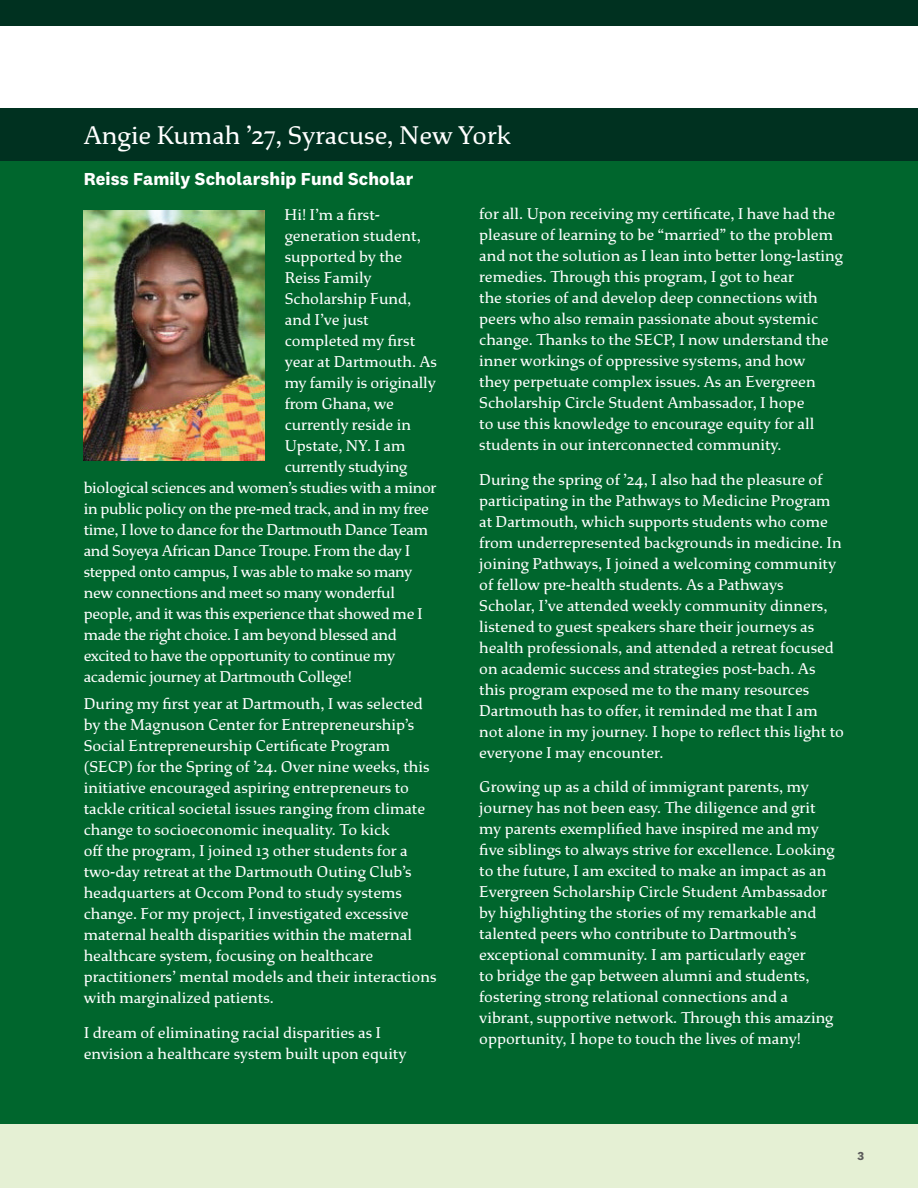
<style>
.page{position:relative;width:918px;height:1188px;background:#fff}
.page>*{position:absolute;margin:0;border:0;box-sizing:border-box;transform-origin:0 0}
.HeadLevel1{font:27px "Dartmouth Ruzicka";color:#fff}
.HeadLevel2{font:700 18px "National 2";letter-spacing:.01em;color:#fff}
.BodyCopy{font:16.5px/21px "Dartmouth Ruzicka";color:#fff}
.HeadLevel2-2{font:16.5px "Dartmouth Ruzicka";letter-spacing:-.02em;color:#fff}
.HeadLevel2-3{font:16.5px "Dartmouth Ruzicka";color:#fff}
.t1{font:700 12px "National 2";color:#5a5a5a}
</style>
<div class="page">
<div style="left:0;top:1123px;width:918px;height:65px;background:#e5f0d4"></div>
<div style="left:0;top:0;width:918px;height:26px;background:#003120"></div>
<div style="left:0;top:161px;width:918px;height:962px;background:#00662d"></div>
<div style="left:0;top:108px;width:918px;height:53px;background:#003120"></div>
<img style="left:84px;top:210px;width:181px;height:250px">
<p class="HeadLevel1" style="left:84px;top:120px;width:429px">Angie Kumah ’27, Syracuse, New York</p>
<p class="HeadLevel2" style="left:84px;top:168px;width:331px">Reiss Family Scholarship Fund Scholar</p>
<p class="HeadLevel2-2" style="left:285px;top:205px;width:97px">Hi! I’m a first-</p>
<p class="HeadLevel2-3" style="left:285px;top:226px;width:138px">generation student,</p>
<p class="HeadLevel2-3" style="left:285px;top:247px;width:119px">supported by the</p>
<p class="HeadLevel2-3" style="left:285px;top:268px;width:88px">Reiss Family</p>
<p class="HeadLevel2-3" style="left:285px;top:289px;width:128px">Scholarship Fund,</p>
<p class="HeadLevel2-3" style="left:285px;top:310px;width:85px">and I’ve just</p>
<p class="HeadLevel2-3" style="left:285px;top:331px;width:132px">completed my first</p>
<p class="HeadLevel2-3" style="left:285px;top:352px;width:154px">year at Dartmouth. As</p>
<p class="HeadLevel2-2" style="left:285px;top:373px;width:153px">my family is originally</p>
<p class="HeadLevel2-2" style="left:285px;top:394px;width:111px">from Ghana, we</p>
<p class="HeadLevel2-3" style="left:285px;top:415px;width:128px">currently reside in</p>
<p class="HeadLevel2-3" style="left:285px;top:436px;width:122px">Upstate, NY. I am</p>
<p class="HeadLevel2-2" style="left:285px;top:457px;width:124px">currently studying</p>
<p class="HeadLevel2-2" style="left:84px;top:478px;width:354px">biological sciences and women’s studies with a minor</p>
<p class="HeadLevel2-2" style="left:84px;top:499px;width:347px">in public policy on the pre-med track, and in my free</p>
<p class="HeadLevel2-2" style="left:84px;top:520px;width:346px">time, I love to dance for the Dartmouth Dance Team</p>
<p class="HeadLevel2-2" style="left:84px;top:541px;width:328px">and Soyeya African Dance Troupe. From the day I</p>
<p class="HeadLevel2-2" style="left:84px;top:562px;width:330px">stepped onto campus, I was able to make so many</p>
<p class="HeadLevel2-2" style="left:84px;top:583px;width:313px">new connections and meet so many wonderful</p>
<p class="HeadLevel2-2" style="left:84px;top:604px;width:341px">people, and it was this experience that showed me I</p>
<p class="HeadLevel2-2" style="left:84px;top:625px;width:315px">made the right choice. I am beyond blessed and</p>
<p class="HeadLevel2-2" style="left:84px;top:646px;width:313px">excited to have the opportunity to continue my</p>
<p class="HeadLevel2-2" style="left:84px;top:667px;width:270px">academic journey at Dartmouth College!</p>
<p class="BodyCopy" style="left:84px;top:694px;width:354px">During my first year at Dartmouth, I was selected by the Magnuson Center for Entrepreneurship’s Social Entrepreneurship Certificate Program (SECP) for the Spring of ’24. Over nine weeks, this initiative encouraged aspiring entrepreneurs to tackle critical societal issues ranging from climate change to socioeconomic inequality. To kick<br>off the program, I joined 13 other students for a two-day retreat at the Dartmouth Outing Club’s headquarters at Occom Pond to study systems change. For my project, I investigated excessive maternal health disparities within the maternal healthcare system, focusing on healthcare practitioners’ mental models and their interactions with marginalized patients.</p>
<p class="BodyCopy" style="left:84px;top:1022px;width:324px">I dream of eliminating racial disparities as I envision a healthcare system built upon equity</p>
<p class="BodyCopy" style="left:479px;top:204px;width:365px">for all. Upon receiving my certificate, I have had the pleasure of learning to be “married” to the problem and not the solution as I lean into better long-lasting remedies. Through this program, I got to hear<br>the stories of and develop deep connections with peers who also remain passionate about systemic change. Thanks to the SECP, I now understand the inner workings of oppressive systems, and how<br>they perpetuate complex issues. As an Evergreen Scholarship Circle Student Ambassador, I hope<br>to use this knowledge to encourage equity for all students in our interconnected community.</p>
<p class="BodyCopy" style="left:479px;top:469px;width:366px">During the spring of ’24, I also had the pleasure of participating in the Pathways to Medicine Program at Dartmouth, which supports students who come from underrepresented backgrounds in medicine. In joining Pathways, I joined a welcoming community of fellow pre-health students. As a Pathways<br>Scholar, I’ve attended weekly community dinners, listened to guest speakers share their journeys as health professionals, and attended a retreat focused on academic success and strategies post-bach. As this program exposed me to the many resources Dartmouth has to offer, it reminded me that I am not alone in my journey. I hope to reflect this light to everyone I may encounter.</p>
<p class="BodyCopy" style="left:479px;top:777px;width:357px">Growing up as a child of immigrant parents, my journey has not been easy. The diligence and grit my parents exemplified have inspired me and my five siblings to always strive for excellence. Looking to the future, I am excited to make an impact as an Evergreen Scholarship Circle Student Ambassador by highlighting the stories of my remarkable and talented peers who contribute to Dartmouth’s exceptional community. I am particularly eager<br>to bridge the gap between alumni and students, fostering strong relational connections and a vibrant, supportive network. Through this amazing opportunity, I hope to touch the lives of many!</p>
<p class="t1" style="left:857px;top:1149px;width:8px">3</p>
</div>
